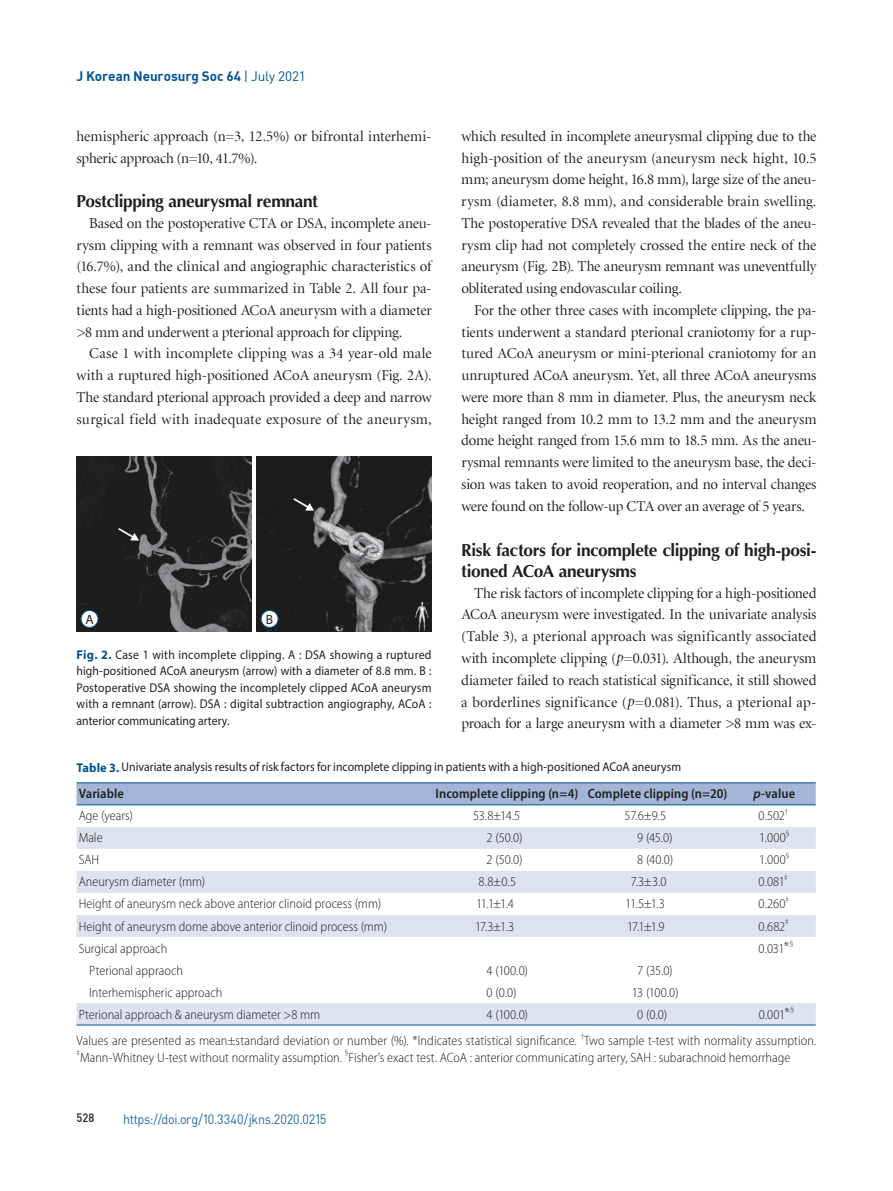
<style>
.page{position:relative;width:893px;height:1191px;background:#fff}
.page>*{position:absolute;margin:0;border:0;box-sizing:border-box;transform-origin:0 0}
.t1{font:700 17.25px/21.8px "Optima";letter-spacing:-.02em;color:#231f20}
.t2{font:15px/21.8px "Minion LT Display";letter-spacing:-.005em;color:#231f20;text-align:justify}
.t3{font:300 semi-condensed 13.5px "Myriad Pro";color:#231f20}
.t4{font:600 semi-condensed 13.5px "Myriad Pro";letter-spacing:.01em;color:#231f20}
.t5{font:13.5px "DIN";letter-spacing:-.02em;color:#2369a5;scale:.93 1}
.t6{font:700 13.5px "DIN";letter-spacing:-.005em;color:#005495}
.t7{font:13.5px "Myriad Pro";color:#231f20}
.t8{font:12.75px/16.5px "Myriad Pro";letter-spacing:.005em;color:#231f20;text-align:justify;scale:.92 1}
.t9{font:12px "Dinmed";color:#231f20;scale:.93 1}
.t10{font:300 semi-condensed 7.8px "Myriad Pro";color:#231f20}
.s1{font-weight:400}
.s2{font-family:"Minion LT";font-style:italic}
.s3{font-weight:700;color:#005495}
.s4{font-style:italic;font-stretch:normal}
</style>
<div class="page">
<img style="left:77px;top:457px;width:175px;height:174px">
<img style="left:257px;top:457px;width:175px;height:174px">
<div style="left:81px;top:610px;width:17px;height:17px;background:#fff;border-radius:50%"></div>
<div style="left:81px;top:610px;width:17px;height:17px;border:1px solid #005495;border-radius:50%"></div>
<div style="left:261px;top:610px;width:17px;height:17px;background:#fff;border-radius:50%"></div>
<div style="left:261px;top:610px;width:17px;height:17px;border:1px solid #005495;border-radius:50%"></div>
<div style="left:77px;top:783px;width:739px;height:21px;background:#a3b5d6"></div>
<svg style="left:77px;top:827px;width:739px;height:197px"></svg>
<hr style="left:77px;top:782px;width:355px;height:1px;background:#005495">
<hr style="left:432px;top:782px;width:150px;height:1px;background:#005495">
<hr style="left:582px;top:782px;width:151px;height:1px;background:#005495">
<hr style="left:733px;top:782px;width:83px;height:1px;background:#005495">
<hr style="left:77px;top:804px;width:355px;height:1px;background:#005495">
<hr style="left:432px;top:804px;width:150px;height:1px;background:#005495">
<hr style="left:582px;top:804px;width:151px;height:1px;background:#005495">
<hr style="left:733px;top:804px;width:83px;height:1px;background:#005495">
<hr style="left:77px;top:1024px;width:355px;height:1px;background:#005495">
<hr style="left:432px;top:1024px;width:150px;height:1px;background:#005495">
<hr style="left:582px;top:1024px;width:151px;height:1px;background:#005495">
<hr style="left:733px;top:1024px;width:83px;height:1px;background:#005495">
<p class="t6" style="left:76px;top:68px;width:231px">J Korean Neurosurg Soc 64 <span class="s1">| July 2021</span></p>
<p class="t2" style="left:76px;top:126px;width:357px">hemispheric approach (n=3, 12.5%) or bifrontal interhemi&shy;spheric approach (n=10, 41.7%).</p>
<p class="t1" style="left:76px;top:191px;width:243px">Postclipping aneurysmal remnant</p>
<p class="t2" style="left:76px;top:213px;width:357px;text-indent:13px">Based on the postoperative CTA or DSA, incomplete aneu&shy;rysm clipping with a remnant was observed in four patients (16.7%), and the clinical and angiographic characteristics of these four patients are summarized in Table 2. All four pa&shy;tients had a high-positioned ACoA aneurysm with a diameter &gt;8 mm and underwent a pterional approach for clipping.</p>
<p class="t2" style="left:76px;top:343px;width:357px;text-indent:13px">Case 1 with incomplete clipping was a 34 year-old male with a ruptured high-positioned ACoA aneurysm (Fig. 2A).<br>The standard pterional approach provided a deep and narrow surgical field with inadequate exposure of the aneurysm,</p>
<p class="t2" style="left:461px;top:126px;width:357px">which resulted in incomplete aneurysmal clipping due to the high-position of the aneurysm (aneurysm neck hight, 10.5 mm; aneurysm dome height, 16.8 mm), large size of the aneu&shy;rysm (diameter, 8.8 mm), and considerable brain swelling.<br>The postoperative DSA revealed that the blades of the aneu&shy;rysm clip had not completely crossed the entire neck of the aneurysm (Fig. 2B). The aneurysm remnant was uneventfully obliterated using endovascular coiling.</p>
<p class="t2" style="left:461px;top:300px;width:357px;text-indent:13px">For the other three cases with incomplete clipping, the pa&shy;tients underwent a standard pterional craniotomy for a rup&shy;tured ACoA aneurysm or mini-pterional craniotomy for an unruptured ACoA aneurysm. Yet, all three ACoA aneurysms were more than 8 mm in diameter. Plus, the aneurysm neck height ranged from 10.2 mm to 13.2 mm and the aneurysm dome height ranged from 15.6 mm to 18.5 mm. As the aneu&shy;rysmal remnants were limited to the aneurysm base, the deci&shy;sion was taken to avoid reoperation, and no interval changes were found on the follow-up CTA over an average of 5 years.</p>
<p class="t1" style="left:461px;top:539px;width:357px">Risk factors for incomplete clipping of high-posi&shy;tioned ACoA aneurysms</p>
<p class="t2" style="left:461px;top:582px;width:357px;text-indent:13px">The risk factors of incomplete clipping for a high-positioned ACoA aneurysm were investigated. In the univariate analysis (Table 3), a pterional approach was significantly associated with incomplete clipping (<span class="s2">p</span>=0.031). Although, the aneurysm diameter failed to reach statistical significance, it still showed a borderlines significance (<span class="s2">p</span>=0.081). Thus, a pterional ap&shy;proach for a large aneurysm with a diameter &gt;8 mm was ex-</p>
<p class="t7" style="left:85px;top:610px;width:10px">A</p>
<p class="t7" style="left:266px;top:610px;width:9px">B</p>
<p class="t8" style="left:77px;top:646px;width:387px"><span class="s3">Fig. 2.</span> Case 1 with incomplete clipping. A : DSA showing a ruptured high-positioned ACoA aneurysm (arrow) with a diameter of 8.8 mm. B :<br>Postoperative DSA showing the incompletely clipped ACoA aneurysm with a remnant (arrow). DSA : digital subtraction angiography, ACoA : anterior communicating artery.</p>
<p class="t8" style="left:77px;top:758px;width:659px"><span class="s3">Table 3.</span> Univariate analysis results of risk factors for incomplete clipping in patients with a high-positioned ACoA aneurysm</p>
<p class="t4" style="left:79px;top:785px;width:47px">Variable</p>
<p class="t4" style="left:436px;top:785px;width:293px">Incomplete clipping (n=4) Complete clipping (n=20)</p>
<p class="t4" style="left:753px;top:785px;width:43px"><span class="s4">p</span>-value</p>
<p class="t3" style="left:79px;top:808px;width:56px">Age (years)</p>
<p class="t3" style="left:473px;top:808px;width:49px">53.8±14.5</p>
<p class="t3" style="left:625px;top:808px;width:43px">57.6±9.5</p>
<p class="t3" style="left:759px;top:808px;width:28px">0.502</p>
<p class="t10" style="left:785px;top:806px;width:5px">†</p>
<p class="t3" style="left:79px;top:830px;width:25px">Male</p>
<p class="t3" style="left:487px;top:830px;width:37px">2 (50.0)</p>
<p class="t3" style="left:637px;top:830px;width:37px">9 (45.0)</p>
<p class="t3" style="left:759px;top:830px;width:28px">1.000</p>
<p class="t10" style="left:786px;top:828px;width:5px">§</p>
<p class="t3" style="left:79px;top:852px;width:22px">SAH</p>
<p class="t3" style="left:487px;top:852px;width:37px">2 (50.0)</p>
<p class="t3" style="left:637px;top:852px;width:38px">8 (40.0)</p>
<p class="t3" style="left:759px;top:852px;width:28px">1.000</p>
<p class="t10" style="left:786px;top:850px;width:5px">§</p>
<p class="t3" style="left:79px;top:874px;width:128px">Aneurysm diameter (mm)</p>
<p class="t3" style="left:479px;top:874px;width:39px">8.8±0.5</p>
<p class="t3" style="left:631px;top:874px;width:37px">7.3±3.0</p>
<p class="t3" style="left:759px;top:874px;width:28px">0.081</p>
<p class="t10" style="left:784px;top:872px;width:5px">‡</p>
<p class="t3" style="left:79px;top:896px;width:304px">Height of aneurysm neck above anterior clinoid process (mm)</p>
<p class="t3" style="left:476px;top:896px;width:39px">11.1±1.4</p>
<p class="t3" style="left:625px;top:896px;width:41px">11.5±1.3</p>
<p class="t3" style="left:759px;top:896px;width:28px">0.260</p>
<p class="t10" style="left:785px;top:895px;width:5px">‡</p>
<p class="t3" style="left:79px;top:918px;width:310px">Height of aneurysm dome above anterior clinoid process (mm)</p>
<p class="t3" style="left:475px;top:918px;width:41px">17.3±1.3</p>
<p class="t3" style="left:627px;top:918px;width:39px">17.1±1.9</p>
<p class="t3" style="left:759px;top:918px;width:28px">0.682</p>
<p class="t10" style="left:785px;top:917px;width:5px">‡</p>
<p class="t3" style="left:79px;top:940px;width:90px">Surgical approach</p>
<p class="t3" style="left:759px;top:940px;width:36px">0.031*<sup>,§</sup></p>
<p class="t3" style="left:89px;top:962px;width:95px">Pterional appraoch</p>
<p class="t3" style="left:487px;top:962px;width:43px">4 (100.0)</p>
<p class="t3" style="left:637px;top:962px;width:37px">7 (35.0)</p>
<p class="t3" style="left:89px;top:984px;width:135px">Interhemispheric approach</p>
<p class="t3" style="left:487px;top:984px;width:31px">0 (0.0)</p>
<p class="t3" style="left:632px;top:984px;width:48px">13 (100.0)</p>
<p class="t3" style="left:79px;top:1006px;width:243px">Pterional approach &amp; aneurysm diameter &gt;8 mm</p>
<p class="t3" style="left:487px;top:1006px;width:43px">4 (100.0)</p>
<p class="t3" style="left:637px;top:1006px;width:31px">0 (0.0)</p>
<p class="t3" style="left:759px;top:1006px;width:37px">0.001*<sup>,§</sup></p>
<p class="t3" style="left:77px;top:1032px;width:502px">Values are presented as mean±standard deviation or number (%). *Indicates statistical significance.</p>
<p class="t10" style="left:581px;top:1031px;width:5px">†</p>
<p class="t3" style="left:584px;top:1032px;width:234px">Two sample t-test with normality assumption.</p>
<p class="t10" style="left:77px;top:1048px;width:5px">‡</p>
<p class="t3" style="left:80px;top:1049px;width:264px">Mann-Whitney U-test without normality assumption.</p>
<p class="t10" style="left:345px;top:1048px;width:5px">§</p>
<p class="t3" style="left:348px;top:1049px;width:443px">Fisher’s exact test. ACoA : anterior communicating artery, SAH : subarachnoid hemorrhage</p>
<p class="t9" style="left:77px;top:1109px;width:20px">528</p>
<p class="t5" style="left:123px;top:1110px;width:220px">https://doi.org/10.3340/jkns.2020.0215</p>
</div>
